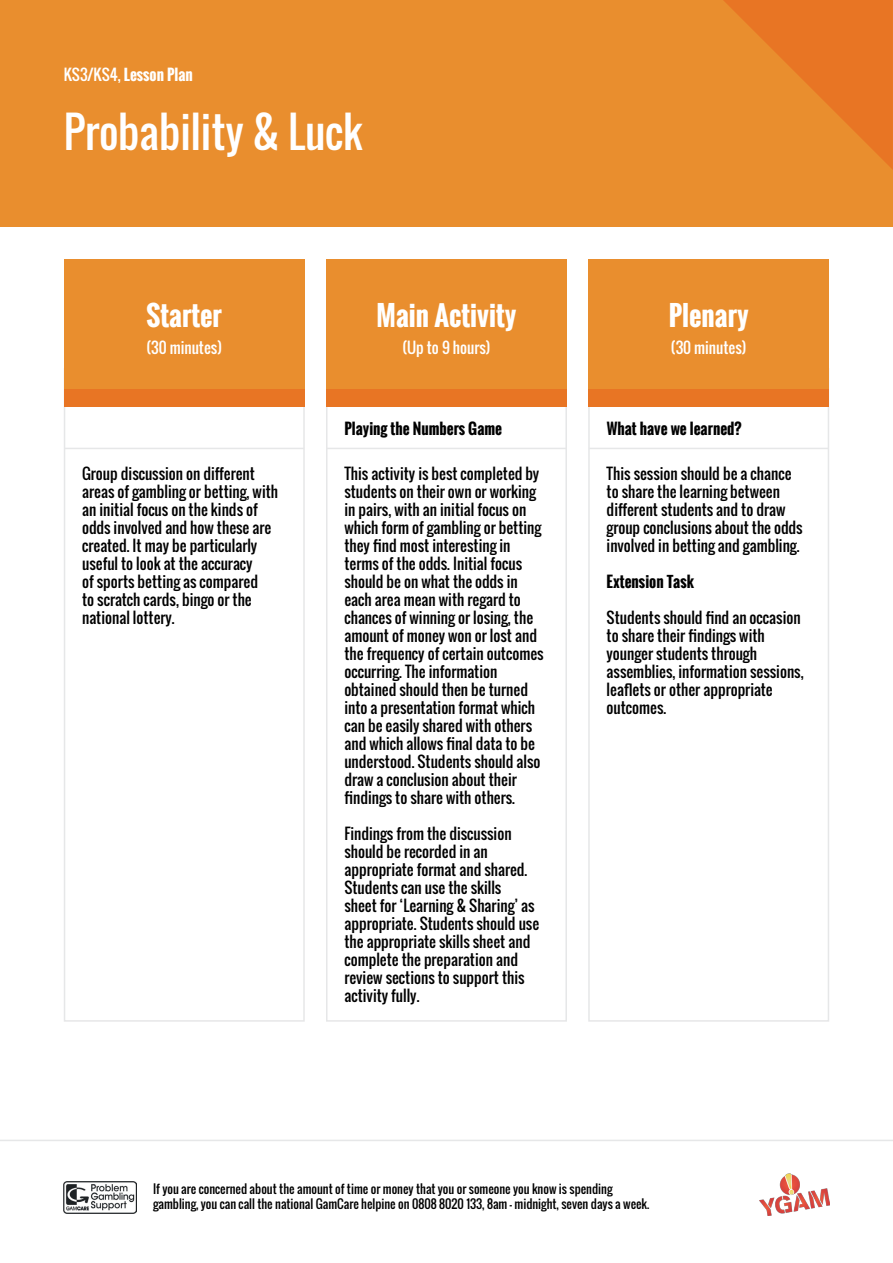
<style>
.page{position:relative;width:893px;height:1263px;background:#fff}
.page>*{position:absolute;margin:0;border:0;box-sizing:border-box;transform-origin:0 0}
.t1{font:42px "Oswald";color:#fff}
.t2{font:700 27px "Oswald";color:#fff}
.t3{font:15px/18px "Oswald";color:#000}
.t4{font:700 15px "Oswald";color:#000}
.t5{font:15px "Oswald";color:#fff}
.t6{font:700 15px "Oswald";color:#fff}
.t7{font:12px/14.4px "Oswald";color:#000}
.s1{font-weight:400}
</style>
<div class="page">
<hr style="left:0;top:1140px;width:893px;height:1px;background:#e6e7e8">
<img style="left:64px;top:1182px;width:73px;height:31px">
<img style="left:759px;top:1173px;width:70px;height:43px">
<div style="left:0;top:0;width:893px;height:227px;background:#e98e2e"></div>
<div style="left:64px;top:368px;width:241px;height:654px;border:2px solid #e6e7e8"></div>
<div style="left:326px;top:368px;width:241px;height:654px;border:2px solid #e6e7e8"></div>
<div style="left:588px;top:368px;width:241px;height:654px;border:2px solid #e6e7e8"></div>
<svg style="left:723px;top:0;width:170px;height:170px"></svg>
<div style="left:64px;top:259px;width:241px;height:130px;background:#e98e2e"></div>
<div style="left:326px;top:259px;width:241px;height:147px;background:#e98e2e"></div>
<div style="left:588px;top:259px;width:241px;height:147px;background:#e98e2e"></div>
<div style="left:64px;top:389px;width:241px;height:17px;background:#e87524"></div>
<div style="left:326px;top:389px;width:241px;height:17px;background:#e87524"></div>
<div style="left:588px;top:389px;width:241px;height:17px;background:#e87524"></div>
<hr style="left:64px;top:448px;width:240px;height:1px;background:#e6e7e8">
<hr style="left:327px;top:448px;width:239px;height:1px;background:#e6e7e8">
<hr style="left:589px;top:448px;width:239px;height:1px;background:#e6e7e8">
<p class="t6" style="left:64px;top:64px;width:131px"><span class="s1">KS3/KS4,</span> Lesson Plan</p>
<h1 class="t1" style="left:64px;top:100px;width:300px">Probability &amp; Luck</h1>
<h2 class="t2" style="left:146px;top:295px;width:77px">Starter</h2>
<p class="t5" style="left:147px;top:336px;width:77px">(30 minutes)</p>
<h2 class="t2" style="left:377px;top:295px;width:141px">Main Activity</h2>
<p class="t5" style="left:402px;top:336px;width:90px">(Up to 9 hours)</p>
<h2 class="t2" style="left:669px;top:295px;width:81px">Plenary</h2>
<p class="t5" style="left:671px;top:336px;width:77px">(30 minutes)</p>
<p class="t4" style="left:344px;top:417px;width:159px">Playing the Numbers Game</p>
<p class="t4" style="left:607px;top:417px;width:137px">What have we learned?</p>
<p class="t3" style="left:82px;top:464px;width:197px">Group discussion on different areas of gambling or betting, with an initial focus on the kinds of odds involved and how these are created. It may be particularly useful to look at the accuracy<br>of sports betting as compared<br>to scratch cards, bingo or the national lottery.</p>
<p class="t3" style="left:344px;top:464px;width:201px">This activity is best completed by students on their own or working in pairs, with an initial focus on which form of gambling or betting they find most interesting in terms of the odds. Initial focus should be on what the odds in each area mean with regard to chances of winning or losing, the amount of money won or lost and the frequency of certain outcomes occurring. The information obtained should then be turned into a presentation format which can be easily shared with others and which allows final data to be understood. Students should also draw a conclusion about their findings to share with others.</p>
<p class="t3" style="left:344px;top:824px;width:196px">Findings from the discussion should be recorded in an appropriate format and shared.<br>Students can use the skills<br>sheet for ‘Learning &amp; Sharing’ as appropriate. Students should use the appropriate skills sheet and complete the preparation and review sections to support this activity fully.</p>
<p class="t3" style="left:607px;top:464px;width:197px">This session should be a chance to share the learning between different students and to draw group conclusions about the odds involved in betting and gambling.</p>
<p class="t4" style="left:607px;top:570px;width:89px">Extension Task</p>
<p class="t3" style="left:607px;top:608px;width:199px">Students should find an occasion to share their findings with younger students through assemblies, information sessions, leaflets or other appropriate outcomes.</p>
<p class="t7" style="left:153px;top:1182px;width:498px">If you are concerned about the amount of time or money that you or someone you know is spending gambling, you can call the national GamCare helpine on 0808 8020 133, 8am - midnight, seven days a week.</p>
</div>
